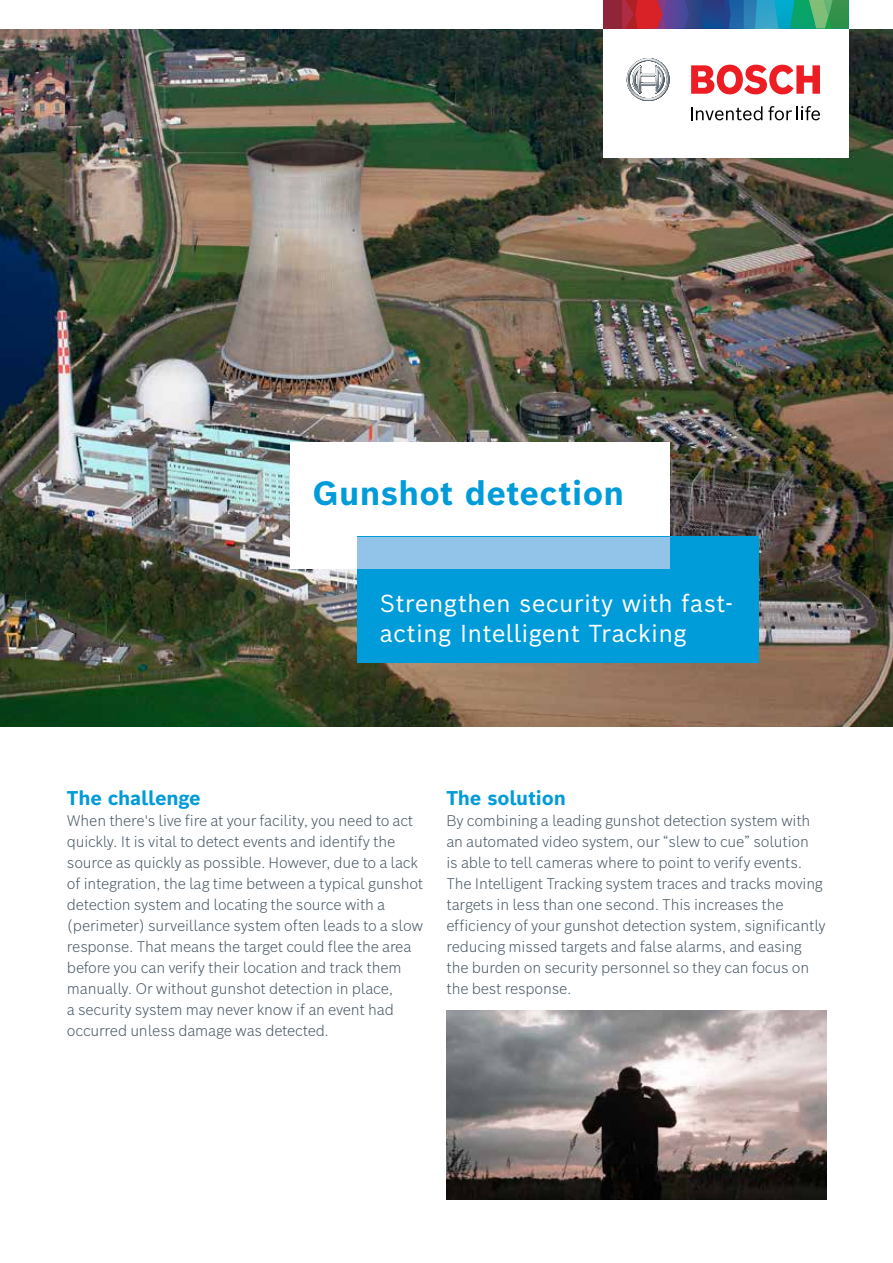
<style>
.page{position:relative;width:893px;height:1263px;background:#fff}
.page>*{position:absolute;margin:0;border:0;box-sizing:border-box;transform-origin:0 0}
.t1{font:700 33px "Bosch Sans";letter-spacing:.01em;color:#009bd9}
.t2{font:24px/30px "Bosch Sans";letter-spacing:.01em;color:#fff}
.t3{font:700 19.5px "Bosch Sans";letter-spacing:-.01em;color:#009bd9}
.t4{font:300 15px/21px "Bosch Sans";letter-spacing:-.01em;color:#475765}
</style>
<div class="page">
<img style="left:0;top:28px;width:893px;height:698px">
<div style="left:603px;top:0;width:245px;height:157px;background:#fff"></div>
<div style="left:603px;top:0;width:19px;height:28px;background:#902438"></div>
<svg style="left:622px;top:0;width:226px;height:28px;background:#4a6b7f"></svg>
<svg style="left:627px;top:58px;width:43px;height:43px"></svg>
<svg style="left:691px;top:106px;width:71px;height:14px"></svg>
<svg style="left:768px;top:106px;width:52px;height:14px"></svg>
<svg style="left:691px;top:65px;width:129px;height:29px"></svg>
<div style="left:290px;top:442px;width:380px;height:126px;background:#fff"></div>
<div style="left:357px;top:537px;width:402px;height:126px;background:#009bd9"></div>
<div style="left:357px;top:537px;width:313px;height:31px;background:#92c4ea"></div>
<img style="left:446px;top:1010px;width:380px;height:190px">
<h1 class="t1" style="left:313px;top:471px;width:313px">Gunshot detection</h1>
<h2 class="t2" style="left:379px;top:587px;width:355px">Strengthen security with fast&shy;acting Intelligent Tracking</h2>
<h3 class="t3" style="left:67px;top:785px;width:135px">The challenge</h3>
<p class="t4" style="left:67px;top:809px;width:358px">When there's live fire at your facility, you need to act quickly. It is vital to detect events and identify the source as quickly as possible. However, due to a lack of integration, the lag time between a typical gunshot detection system and locating the source with a (perimeter) surveillance system often leads to a slow response. That means the target could flee the area before you can verify their location and track them manually. Or without gunshot detection in place,<br>a security system may never know if an event had occurred unless damage was detected.</p>
<h3 class="t3" style="left:446px;top:785px;width:121px">The solution</h3>
<p class="t4" style="left:446px;top:809px;width:381px">By combining a leading gunshot detection system with an automated video system, our “slew to cue” solution<br>is able to tell cameras where to point to verify events.<br>The Intelligent Tracking system traces and tracks moving targets in less than one second. This increases the efficiency of your gunshot detection system, significantly reducing missed targets and false alarms, and easing the burden on security personnel so they can focus on the best response.</p>
</div>
